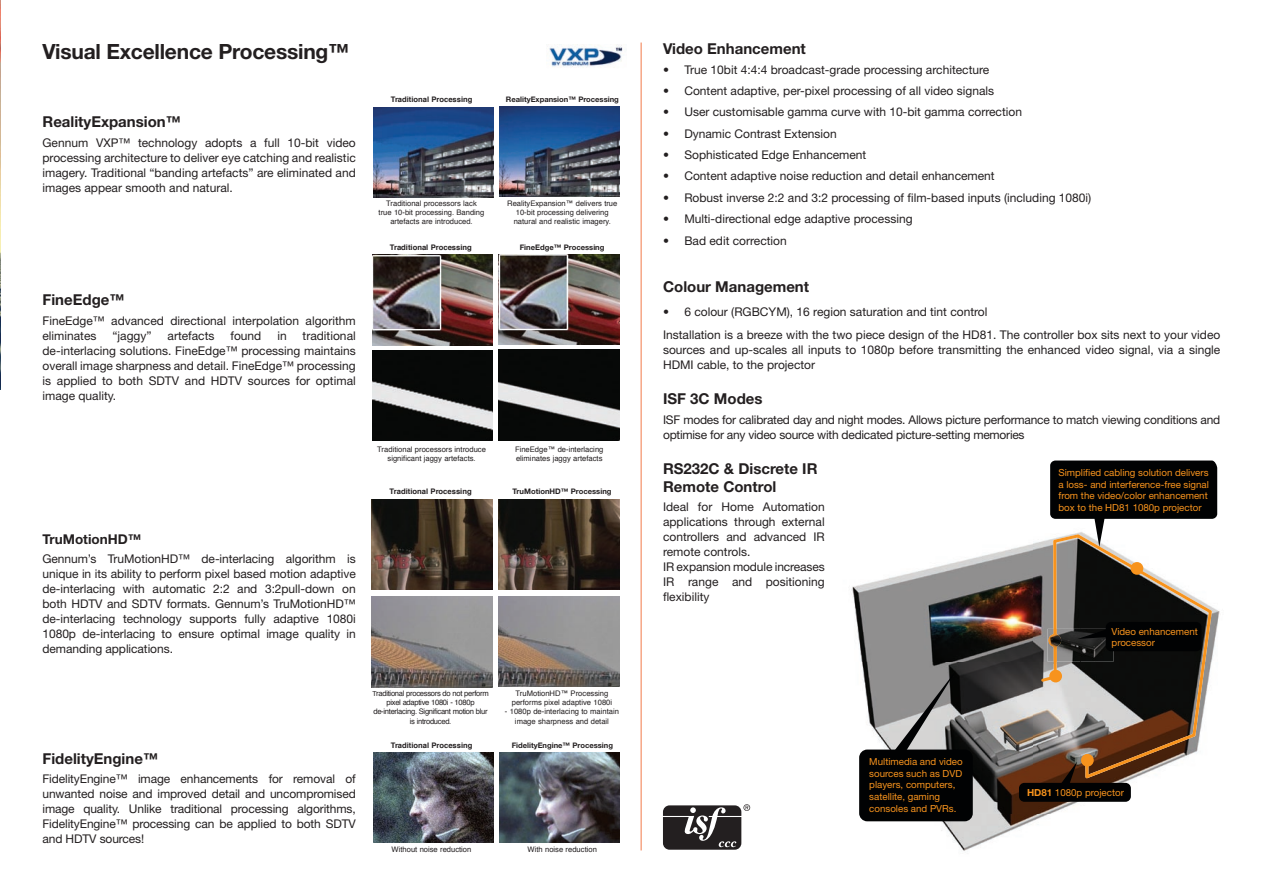
<style>
.page{position:relative;width:1263px;height:893px;background:#fff}
.page>*{position:absolute;margin:0;border:0;box-sizing:border-box;transform-origin:0 0}
.heading{font:700 21px "Helvetica Neue";letter-spacing:-.01em;color:#231f20}
.heading-2{font:700 15px/18px "Helvetica Neue";color:#231f20}
.Body_1{font:700 15px "Helvetica Neue";color:#231f20}
.body_small{font:700 15px "Helvetica Neue";color:#231f20}
.heading-3{font:700 13.5px "Helvetica Neue";color:#231f20}
.body_small-2{font:12px/15px "Helvetica Neue";color:#231f20;text-align:justify}
.Body_1-2{font:12px/15px "Helvetica Neue";letter-spacing:-.01em;color:#231f20;text-align:justify}
.body_small-3{font:12px/15px "Helvetica Neue";letter-spacing:-.02em;color:#231f20}
.t1{font:9.75px/11.7px "Helvetica Neue";color:#f7931d}
.t2{font:7.65px/9.1px "Helvetica";color:#231f20;text-align:center}
.t3{font:7.65px/9.1px "Helvetica";letter-spacing:-.04em;color:#231f20;text-align:center}
.t4{font:700 7.65px "Helvetica Neue";color:#231f20}
.t5{font:700 7.65px "Helvetica";color:#231f20}
.s1{font-size:6.75px}
.s2{font-weight:700}
</style>
<div class="page">
<img style="left:0;top:0;width:1px;height:389px">
<img style="left:373px;top:107px;width:120px;height:90px">
<img style="left:499px;top:107px;width:121px;height:90px">
<img style="left:372px;top:499px;width:121px;height:91px">
<img style="left:499px;top:499px;width:121px;height:90px">
<img style="left:372px;top:597px;width:121px;height:90px">
<img style="left:499px;top:596px;width:121px;height:91px">
<img style="left:373px;top:753px;width:120px;height:90px">
<img style="left:499px;top:752px;width:121px;height:90px">
<img style="left:372px;top:350px;width:121px;height:91px">
<img style="left:499px;top:350px;width:121px;height:90px">
<img style="left:372px;top:255px;width:121px;height:90px">
<img style="left:499px;top:255px;width:121px;height:90px">
<hr style="left:641px;top:43px;width:1px;height:807px;background:#f27a49">
<img style="left:851px;top:511px;width:369px;height:340px">
<div style="left:1019px;top:783px;width:112px;height:19px;background:#010203;border-radius:5px"></div>
<svg style="left:1041px;top:460px;width:176px;height:324px"></svg>
<div style="left:859px;top:749px;width:114px;height:72px;background:#010203;border-radius:8px"></div>
<svg style="left:894px;top:670px;width:62px;height:80px"></svg>
<svg style="left:663px;top:804px;width:87px;height:46px"></svg>
<img style="left:549px;top:45px;width:74px;height:22px">
<p class="heading" style="left:43px;top:38px;width:308px">Visual Excellence Processing™</p>
<p class="heading-2" style="left:43px;top:113px;width:140px">RealityExpansion™</p>
<p class="body_small-2" style="left:43px;top:135px;width:315px">Gennum VXP™ technology adopts a full 10-bit video processing architecture to deliver eye catching and realistic imagery. Traditional “banding artefacts” are eliminated and images appear smooth and natural.</p>
<p class="Body_1" style="left:43px;top:291px;width:83px">FineEdge™</p>
<p class="body_small-2" style="left:43px;top:313px;width:315px">FineEdge™ advanced directional interpolation algorithm eliminates</p>
<p class="body_small-2" style="left:113px;top:328px;width:41px">“jaggy”</p>
<p class="body_small-2" style="left:168px;top:328px;width:48px">artefacts</p>
<p class="body_small-2" style="left:230px;top:328px;width:32px">found</p>
<p class="body_small-2" style="left:277px;top:328px;width:11px">in</p>
<p class="body_small-2" style="left:43px;top:328px;width:315px;text-indent:260px">traditional de-interlacing solutions. FineEdge™ processing maintains overall image sharpness and detail. FineEdge™ processing is applied to both SDTV and HDTV sources for optimal image quality.</p>
<p class="t5" style="left:391px;top:94px;width:83px">Traditional Processing</p>
<p class="t4" style="left:506px;top:95px;width:114px">RealityExpansion™ Processing</p>
<p class="t2" style="left:379px;top:199px;width:107px">Traditional processors lack<br>true 10-bit processing. Banding artefacts are introduced.</p>
<p class="t2" style="left:507px;top:199px;width:112px">RealityExpansion™ delivers true<br>10-bit processing delivering natural and realistic imagery.</p>
<p class="t5" style="left:390px;top:242px;width:84px">Traditional Processing</p>
<p class="t4" style="left:520px;top:242px;width:86px">FineEdge™ Processing</p>
<p class="heading-3" style="left:43px;top:531px;width:100px">TruMotionHD™</p>
<p class="Body_1-2" style="left:43px;top:551px;width:315px">Gennum’s TruMotionHD™ de-interlacing algorithm is unique in its ability to perform pixel based motion adaptive de-interlacing with automatic 2:2 and 3:2pull-down on both HDTV and SDTV formats. Gennum’s TruMotionHD™ de-interlacing technology supports fully adaptive 1080i 1080p de-interlacing to ensure optimal image quality in demanding applications.</p>
<p class="Body_1" style="left:43px;top:749px;width:117px">FidelityEngine™</p>
<p class="Body_1-2" style="left:43px;top:771px;width:315px">FidelityEngine™ image enhancements for removal of unwanted noise and improved detail and uncompromised image quality. Unlike traditional processing algorithms, FidelityEngine™ processing can be applied to both SDTV and HDTV sources!</p>
<p class="t2" style="left:377px;top:445px;width:110px">Traditional processors introduce significant jaggy artefacts.</p>
<p class="t2" style="left:515px;top:445px;width:90px;text-align:left">FineEdge™ de-interlacing eliminates jaggy artefacts</p>
<p class="t5" style="left:390px;top:486px;width:84px">Traditional Processing</p>
<p class="t4" style="left:513px;top:487px;width:100px">TruMotionHD™ Processing</p>
<p class="t3" style="left:372px;top:689px;width:118px"><span class="s1">T</span>raditional processors do not perform pixel adaptive 1080i - 1080p de-interlacing. Significant motion blur is introduced.</p>
<p class="t2" style="left:512px;top:689px;width:102px">TruMotionHD™ Processing performs pixel adaptive 1080i</p>
<p class="t2" style="left:505px;top:708px;width:116px">- 1080p de-interlacing to maintain image sharpness and detail</p>
<p class="t5" style="left:391px;top:740px;width:83px">Traditional Processing</p>
<p class="t4" style="left:512px;top:740px;width:103px">FidelityEngine™ Processing</p>
<p class="t2" style="left:392px;top:845px;width:81px">Without noise reduction</p>
<p class="t2" style="left:528px;top:845px;width:71px">With noise reduction</p>
<p class="heading-2" style="left:663px;top:40px;width:144px">Video Enhancement</p>
<p class="body_small-2" style="left:663px;top:62px;width:328px">• True 10bit 4:4:4 broadcast-grade processing architecture</p>
<p class="body_small-2" style="left:663px;top:83px;width:333px">• Content adaptive, per-pixel processing of all video signals</p>
<p class="body_small-2" style="left:663px;top:104px;width:360px">• User customisable gamma curve with 10-bit gamma correction</p>
<p class="body_small-2" style="left:663px;top:126px;width:175px">• Dynamic Contrast Extension</p>
<p class="body_small-2" style="left:663px;top:147px;width:205px">• Sophisticated Edge Enhancement</p>
<p class="body_small-2" style="left:663px;top:168px;width:333px">• Content adaptive noise reduction and detail enhancement</p>
<p class="body_small-2" style="left:663px;top:190px;width:430px">• Robust inverse 2:2 and 3:2 processing of film-based inputs (including 1080i)</p>
<p class="body_small-2" style="left:663px;top:211px;width:251px">• Multi-directional edge adaptive processing</p>
<p class="body_small-2" style="left:663px;top:233px;width:125px">• Bad edit correction</p>
<p class="body_small" style="left:663px;top:278px;width:148px">Colour Management</p>
<p class="body_small-2" style="left:663px;top:304px;width:326px">• 6 colour (RGBCYM), 16 region saturation and tint control</p>
<p class="body_small-2" style="left:663px;top:327px;width:559px">Installation is a breeze with the two piece design of the HD81. The controller box sits next to your video sources and up-scales all inputs to 1080p before transmitting the enhanced video signal, via a single HDMI cable, to the projector</p>
<p class="heading-2" style="left:663px;top:390px;width:101px">ISF 3C Modes</p>
<p class="body_small-3" style="left:663px;top:412px;width:559px">ISF modes for calibrated day and night modes. Allows picture performance to match viewing conditions and optimise for any video source with dedicated picture-setting memories</p>
<p class="heading-2" style="left:663px;top:459px;width:156px">RS232C &amp; Discrete IR<br>Remote Control</p>
<p class="body_small-2" style="left:663px;top:499px;width:163px">Ideal for Home Automation applications through external controllers and advanced IR remote controls.</p>
<p class="body_small-2" style="left:663px;top:559px;width:163px">IR expansion module increases IR range and positioning flexibility</p>
<p class="t1" style="left:1058px;top:466px;width:152px">Simplified cabling solution delivers a loss- and interference-free signal from the video/color enhancement box to the HD81 1080p projector</p>
<p class="t1" style="left:869px;top:755px;width:95px">Multimedia and video sources such as DVD players, computers, satellite, gaming consoles and PVRs.</p>
<p class="t1" style="left:1111px;top:625px;width:88px">Video enhancement processor</p>
<p class="t1" style="left:1027px;top:786px;width:98px"><span class="s2">HD81</span> 1080p projector</p>
</div>
